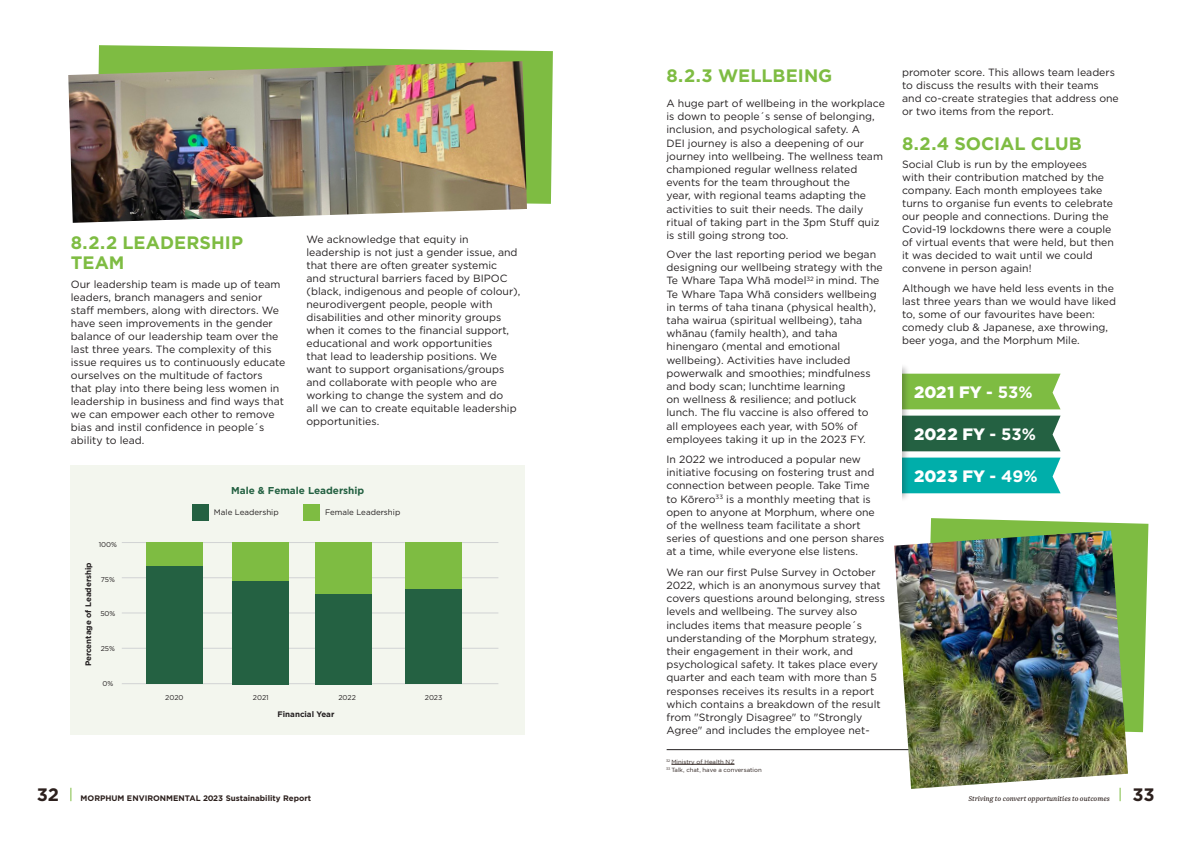
<style>
.page{position:relative;width:1191px;height:842px;background:#fff}
.page>*{position:absolute;margin:0;border:0;box-sizing:border-box;transform-origin:0 0}
.t1{font:700 18px/20px "Gotham";color:#7ebc42}
.t2{font:700 18px "Gotham";color:#2c201d}
.t3{font:900 16.5px "Gotham";color:#fff}
.t4{font:10.5px/13.2px "Gotham";color:#231f20}
.t5{font:700 10px "Gotham";color:#246142}
.t6{font:700 8px "Gotham";color:#2c201d}
.t7{font:italic 8px "Newzald";color:#2c201d}
.t8{font:700 8px "Gotham";color:#231f20}
.t9{font:8px "Gotham";color:#231f20}
.t10{font:7px "Gotham";color:#231f20}
.t11{font:6px/8.6px "Gotham";color:#2c201d}
.s1{font-weight:700}
</style>
<div class="page">
<svg style="left:70px;top:788px;width:1px;height:13px"></svg>
<svg style="left:1119px;top:789px;width:1px;height:12px"></svg>
<div style="left:910px;top:374px;width:150px;height:35px;background:#7ebc42"></div>
<div style="left:910px;top:416px;width:150px;height:35px;background:#246142"></div>
<div style="left:910px;top:458px;width:150px;height:35px;background:#00aeaa"></div>
<div style="left:869px;top:363px;width:41px;height:138px;background:#231f20;opacity:.29"></div>
<div style="left:842px;top:358px;width:59px;height:148px;background:#fff"></div>
<svg style="left:98px;top:45px;width:455px;height:159px;background:#8fc55c"></svg>
<hr style="left:671px;top:764px;width:63px;height:1px;background:#2c201d">
<hr style="left:666px;top:749px;width:454px;height:1px;background:#231f20">
<div style="left:71px;top:465px;width:454px;height:269px;background:#f3f6ee"></div>
<div style="left:192px;top:504px;width:17px;height:17px;background:#246142"></div>
<div style="left:303px;top:504px;width:17px;height:17px;background:#7ebc42"></div>
<hr style="left:122px;top:683px;width:376px;height:1px;background:#d1d3d4">
<hr style="left:122px;top:648px;width:376px;height:1px;background:#d1d3d4">
<hr style="left:122px;top:613px;width:376px;height:1px;background:#d1d3d4">
<hr style="left:122px;top:577px;width:376px;height:1px;background:#d1d3d4">
<hr style="left:122px;top:542px;width:376px;height:1px;background:#d1d3d4">
<div style="left:146px;top:542px;width:56px;height:40px;background:#7ebc42"></div>
<div style="left:146px;top:566px;width:56px;height:118px;background:#246142"></div>
<div style="left:233px;top:542px;width:56px;height:42px;background:#7ebc42"></div>
<div style="left:233px;top:581px;width:56px;height:103px;background:#246142"></div>
<div style="left:315px;top:542px;width:56px;height:58px;background:#7ebc42"></div>
<div style="left:315px;top:594px;width:56px;height:90px;background:#246142"></div>
<div style="left:405px;top:542px;width:57px;height:49px;background:#7ebc42"></div>
<div style="left:405px;top:590px;width:57px;height:94px;background:#246142"></div>
<img style="left:68px;top:61px;width:459px;height:162px">
<svg style="left:930px;top:518px;width:218px;height:214px;background:#93c761"></svg>
<img style="left:894px;top:530px;width:234px;height:259px">
<h1 class="t1" style="left:71px;top:233px;width:174px">8.2.2 LEADERSHIP<br>TEAM</h1>
<p class="t4" style="left:71px;top:277px;width:216px">Our leadership team is made up of team leaders, branch managers and senior staff members, along with directors. We have seen improvements in the gender balance of our leadership team over the last three years. The complexity of this issue requires us to continuously educate ourselves on the multitude of factors that play into there being less women in leadership in business and find ways that we can empower each other to remove bias and instil confidence in people´s ability to lead.</p>
<p class="t4" style="left:306px;top:233px;width:215px">We acknowledge that equity in leadership is not just a gender issue, and that there are often greater systemic<br>and structural barriers faced by BIPOC (black, indigenous and people of colour), neurodivergent people, people with disabilities and other minority groups when it comes to the financial support, educational and work opportunities<br>that lead to leadership positions. We want to support organisations/groups and collaborate with people who are working to change the system and do<br>all we can to create equitable leadership opportunities.</p>
<p class="t5" style="left:231px;top:483px;width:135px">Male &amp; Female Leadership</p>
<p class="t10" style="left:99px;top:540px;width:20px">100%</p>
<p class="t10" style="left:101px;top:575px;width:16px">75%</p>
<p class="t10" style="left:100px;top:609px;width:17px">50%</p>
<p class="t10" style="left:101px;top:644px;width:16px">25%</p>
<p class="t10" style="left:102px;top:679px;width:12px">0%</p>
<p class="t8" style="left:83px;top:666px;width:106px;rotate:-90deg">Percentage of Leadership</p>
<p class="t9" style="left:214px;top:507px;width:66px">Male Leadership</p>
<p class="t9" style="left:325px;top:507px;width:77px">Female Leadership</p>
<p class="t10" style="left:165px;top:693px;width:20px">2020</p>
<p class="t10" style="left:253px;top:693px;width:17px">2021</p>
<p class="t10" style="left:338px;top:693px;width:19px">2022</p>
<p class="t10" style="left:425px;top:693px;width:19px">2023</p>
<p class="t8" style="left:278px;top:709px;width:58px">Financial Year</p>
<h1 class="t1" style="left:666px;top:66px;width:167px">8.2.3 WELLBEING</h1>
<p class="t4" style="left:666px;top:96px;width:220px">A huge part of wellbeing in the workplace is down to people´s sense of belonging, inclusion, and psychological safety. A<br>DEI journey is also a deepening of our journey into wellbeing. The wellness team championed regular wellness related events for the team throughout the<br>year, with regional teams adapting the activities to suit their needs. The daily ritual of taking part in the 3pm Stuff quiz is still going strong too.</p>
<p class="t4" style="left:666px;top:247px;width:218px">Over the last reporting period we began designing our wellbeing strategy with the Te Whare Tapa Whā model<sup>32</sup> in mind. The Te Whare Tapa Whā considers wellbeing in terms of taha tinana (physical health), taha wairua (spiritual wellbeing), taha whānau (family health), and taha hinengaro (mental and emotional wellbeing). Activities have included powerwalk and smoothies; mindfulness and body scan; lunchtime learning<br>on wellness &amp; resilience; and potluck lunch. The flu vaccine is also offered to<br>all employees each year, with 50% of employees taking it up in the 2023 FY.</p>
<p class="t4" style="left:666px;top:452px;width:219px">In 2022 we introduced a popular new initiative focusing on fostering trust and connection between people. Take Time<br>to Kōrero<sup>33</sup> is a monthly meeting that is open to anyone at Morphum, where one of the wellness team facilitate a short series of questions and one person shares at a time, while everyone else listens.</p>
<p class="t4" style="left:666px;top:565px;width:220px">We ran our first Pulse Survey in October 2022, which is an anonymous survey that covers questions around belonging, stress levels and wellbeing. The survey also includes items that measure people´s understanding of the Morphum strategy, their engagement in their work, and psychological safety. It takes place every quarter and each team with more than 5 responses receives its results in a report which contains a breakdown of the result from "Strongly Disagree" to "Strongly Agree" and includes the employee net-</p>
<p class="t11" style="left:666px;top:757px;width:97px"><sup>32</sup> Ministry of Health NZ<br><sup>33</sup> Talk, chat, have a conversation</p>
<p class="t4" style="left:902px;top:66px;width:218px">promoter score. This allows team leaders to discuss the results with their teams and co-create strategies that address one or two items from the report.</p>
<h1 class="t1" style="left:902px;top:133px;width:181px">8.2.4 SOCIAL CLUB</h1>
<p class="t4" style="left:902px;top:158px;width:213px">Social Club is run by the employees<br>with their contribution matched by the company. Each month employees take turns to organise fun events to celebrate our people and connections. During the Covid-19 lockdowns there were a couple of virtual events that were held, but then it was decided to wait until we could convene in person again!</p>
<p class="t4" style="left:902px;top:282px;width:215px">Although we have held less events in the last three years than we would have liked to, some of our favourites have been: comedy club &amp; Japanese, axe throwing, beer yoga, and the Morphum Mile.</p>
<h2 class="t3" style="left:914px;top:380px;width:120px">2021 FY <span class="s1">- 53%</span></h2>
<h2 class="t3" style="left:914px;top:422px;width:123px">2022 FY <span class="s1">- 53%</span></h2>
<h2 class="t3" style="left:914px;top:464px;width:125px">2023 FY <span class="s1">- 49%</span></h2>
<h1 class="t2" style="left:37px;top:783px;width:24px">32</h1>
<p class="t6" style="left:81px;top:793px;width:232px">MORPHUM ENVIRONMENTAL 2023 Sustainability Report</p>
<p class="t7" style="left:968px;top:794px;width:143px">Striving to convert opportunities to outcomes</p>
<h1 class="t2" style="left:1132px;top:783px;width:24px">33</h1>
</div>
